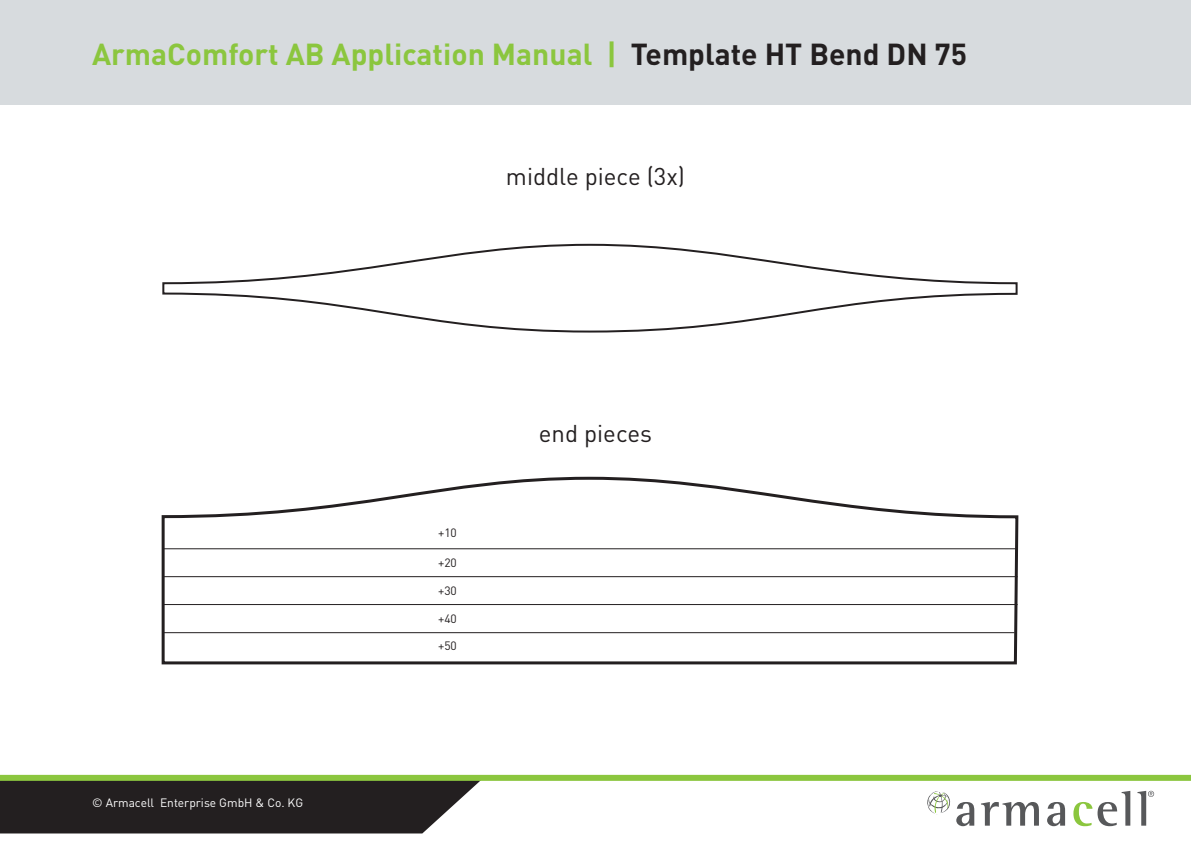
<style>
.page{position:relative;width:1191px;height:842px;background:#fff}
.page>*{position:absolute;margin:0;border:0;box-sizing:border-box;transform-origin:0 0}
.t1{font:700 30px "DIN Pro";color:#8bc63e}
.t2{font:24px "DIN Pro";color:#231f20}
.t3{font:12px "DIN Pro";color:#fff}
.t4{font:12px "DIN Pro";color:#231f20}
.s1{color:#231f20}
</style>
<div class="page">
<div style="left:0;top:781px;width:480px;height:52px;background:#231f20"></div>
<svg style="left:956px;top:802px;width:18px;height:24px"></svg>
<svg style="left:981px;top:802px;width:58px;height:24px"></svg>
<svg style="left:1047px;top:802px;width:18px;height:24px"></svg>
<svg style="left:1073px;top:791px;width:57px;height:35px"></svg>
<svg style="left:1137px;top:791px;width:17px;height:35px"></svg>
<svg style="left:927px;top:791px;width:23px;height:23px"></svg>
<div style="left:0;top:775px;width:1191px;height:6px;background:#8bc63e"></div>
<div style="left:0;top:0;width:1191px;height:105px;background:#d7dbde"></div>
<svg style="left:162px;top:243px;width:856px;height:90px"></svg>
<svg style="left:161px;top:476px;width:858px;height:189px"></svg>
<hr style="left:162px;top:632px;width:852px;height:1px;background:#231f20">
<hr style="left:162px;top:604px;width:855px;height:1px;background:#231f20">
<hr style="left:164px;top:576px;width:853px;height:1px;background:#231f20">
<hr style="left:164px;top:548px;width:853px;height:1px;background:#231f20">
<p class="t1" style="left:92px;top:30px;width:876px">ArmaComfort AB Application Manual | <span class="s1">Template HT Bend DN 75</span></p>
<p class="t2" style="left:506px;top:157px;width:181px">middle piece (3x)</p>
<p class="t3" style="left:92px;top:794px;width:212px">© Armacell Enterprise GmbH &amp; Co. KG</p>
<p class="t4" style="left:438px;top:523px;width:20px">+10</p>
<p class="t4" style="left:438px;top:554px;width:20px">+20</p>
<p class="t4" style="left:438px;top:581px;width:20px">+30</p>
<p class="t4" style="left:438px;top:609px;width:20px">+40</p>
<p class="t4" style="left:438px;top:636px;width:20px">+50</p>
<p class="t2" style="left:539px;top:415px;width:115px">end pieces</p>
</div>
